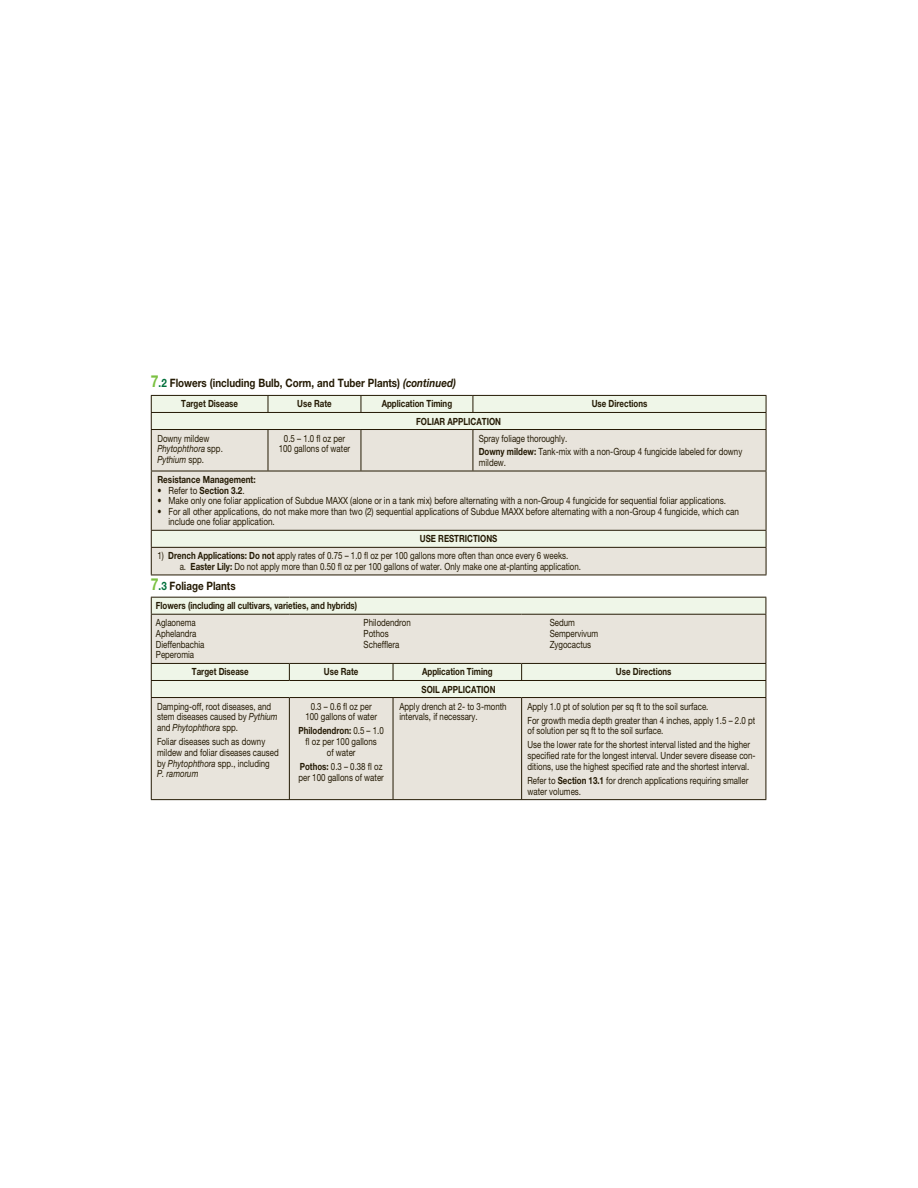
<style>
.page{position:relative;width:918px;height:1188px;background:#fff}
.page>*{position:absolute;margin:0;border:0;box-sizing:border-box;transform-origin:0 0}
.t1{font:700 11.55px "Helvetica Neue LT Pro";color:#241a04;scale:.85 1}
.t2{font:9.9px/10.6px "Helvetica Neue LT Pro";color:#241a04;scale:.8 1}
.t3{font:9.9px/10.5px "Helvetica Neue LT Pro";color:#241a04;scale:.82 1}
.t4{font:700 9.9px "Helvetica Neue LT Pro";color:#241a04;scale:.8 1}
.t5{font:700 9.9px "Helvetica Neue LT Pro";color:#241a04;scale:.82 1}
.s1{font-size:16.5px;color:#7bc142}
.s2{color:#00703c}
.s3{font-style:italic}
.s4{font-weight:700}
.s5{font-weight:400}
</style>
<div class="page">
<div style="left:152px;top:396px;width:614px;height:33px;background:#eff6e8"></div>
<svg style="left:152px;top:430px;width:614px;height:145px;background:#e6e3da"></svg>
<hr style="left:151px;top:395px;width:117px;height:1px;background:#241a04">
<svg style="left:268px;top:396px;width:1px;height:16px"></svg>
<svg style="left:361px;top:396px;width:1px;height:16px"></svg>
<hr style="left:473px;top:395px;width:293px;height:1px;background:#241a04">
<svg style="left:473px;top:396px;width:1px;height:16px"></svg>
<hr style="left:151px;top:412px;width:117px;height:1px;background:#241a04">
<svg style="left:151px;top:396px;width:1px;height:33px"></svg>
<hr style="left:268px;top:412px;width:498px;height:1px;background:#241a04">
<svg style="left:766px;top:396px;width:1px;height:33px"></svg>
<hr style="left:151px;top:429px;width:117px;height:1px;background:#241a04">
<hr style="left:151px;top:430px;width:1px;height:41px;background:#241a04">
<hr style="left:268px;top:429px;width:93px;height:1px;background:#241a04">
<hr style="left:268px;top:430px;width:1px;height:41px;background:#241a04">
<hr style="left:361px;top:429px;width:112px;height:1px;background:#241a04">
<hr style="left:361px;top:430px;width:1px;height:41px;background:#241a04">
<hr style="left:473px;top:429px;width:293px;height:1px;background:#241a04">
<hr style="left:473px;top:430px;width:1px;height:41px;background:#241a04">
<hr style="left:766px;top:430px;width:1px;height:41px;background:#241a04">
<hr style="left:151px;top:471px;width:117px;height:1px;background:#241a04">
<hr style="left:151px;top:471px;width:1px;height:59px;background:#241a04">
<hr style="left:268px;top:471px;width:498px;height:1px;background:#241a04">
<hr style="left:766px;top:471px;width:1px;height:59px;background:#241a04">
<hr style="left:151px;top:530px;width:117px;height:1px;background:#241a04">
<hr style="left:268px;top:530px;width:498px;height:1px;background:#241a04">
<hr style="left:151px;top:547px;width:117px;height:1px;background:#241a04">
<svg style="left:151px;top:531px;width:1px;height:44px"></svg>
<hr style="left:268px;top:547px;width:498px;height:1px;background:#241a04">
<svg style="left:766px;top:531px;width:1px;height:44px"></svg>
<hr style="left:151px;top:575px;width:615px;height:1px;background:#241a04">
<hr style="left:268px;top:395px;width:205px;height:1px;background:#241a04">
<div style="left:152px;top:598px;width:614px;height:16px;background:#eff6e8"></div>
<svg style="left:152px;top:615px;width:614px;height:184px;background:#e8e6dd"></svg>
<hr style="left:151px;top:597px;width:138px;height:1px;background:#241a04">
<svg style="left:151px;top:598px;width:1px;height:16px"></svg>
<hr style="left:289px;top:597px;width:477px;height:1px;background:#241a04">
<svg style="left:766px;top:598px;width:1px;height:16px"></svg>
<hr style="left:151px;top:614px;width:138px;height:1px;background:#241a04">
<hr style="left:151px;top:615px;width:1px;height:48px;background:#241a04">
<hr style="left:522px;top:614px;width:244px;height:1px;background:#241a04">
<hr style="left:766px;top:615px;width:1px;height:48px;background:#241a04">
<hr style="left:151px;top:663px;width:138px;height:1px;background:#241a04">
<svg style="left:289px;top:664px;width:1px;height:16px"></svg>
<svg style="left:393px;top:664px;width:1px;height:16px"></svg>
<hr style="left:522px;top:663px;width:244px;height:1px;background:#241a04">
<svg style="left:521px;top:664px;width:1px;height:16px"></svg>
<hr style="left:151px;top:680px;width:138px;height:1px;background:#241a04">
<svg style="left:151px;top:664px;width:1px;height:33px"></svg>
<hr style="left:289px;top:680px;width:477px;height:1px;background:#241a04">
<svg style="left:766px;top:664px;width:1px;height:33px"></svg>
<hr style="left:151px;top:697px;width:138px;height:1px;background:#241a04">
<hr style="left:151px;top:698px;width:1px;height:101px;background:#241a04">
<hr style="left:289px;top:697px;width:104px;height:1px;background:#241a04">
<hr style="left:289px;top:698px;width:1px;height:101px;background:#241a04">
<hr style="left:393px;top:697px;width:129px;height:1px;background:#241a04">
<hr style="left:393px;top:698px;width:1px;height:101px;background:#241a04">
<hr style="left:522px;top:697px;width:244px;height:1px;background:#241a04">
<hr style="left:521px;top:698px;width:1px;height:101px;background:#241a04">
<hr style="left:766px;top:698px;width:1px;height:101px;background:#241a04">
<hr style="left:151px;top:799px;width:615px;height:1px;background:#241a04">
<hr style="left:289px;top:614px;width:233px;height:1px;background:#241a04">
<hr style="left:289px;top:663px;width:233px;height:1px;background:#241a04">
<p class="t1" style="left:151px;top:378px;width:361px"><span class="s1">7</span><span class="s2">.2</span> Flowers (including Bulb, Corm, and Tuber Plants) <span class="s3">(continued)</span></p>
<p class="t4" style="left:181px;top:400px;width:73px">Target Disease</p>
<p class="t4" style="left:297px;top:400px;width:45px">Use Rate</p>
<p class="t4" style="left:382px;top:400px;width:90px">Application Timing</p>
<p class="t4" style="left:592px;top:400px;width:71px">Use Directions</p>
<p class="t4" style="left:416px;top:417px;width:107px">FOLIAR APPLICATION</p>
<p class="t2" style="left:157px;top:434px;width:83px">Downy mildew<br><span class="s3">Phytophthora</span> spp.<br><span class="s3">Pythium</span> spp.</p>
<p class="t2" style="left:279px;top:434px;width:91px;text-align:center">0.5 – 1.0 fl oz per<br>100 gallons of water</p>
<p class="t2" style="left:479px;top:432px;width:331px;line-height:14px">Spray foliage thoroughly.<br><span class="s4">Downy mildew:</span> Tank-mix with a non-Group 4 fungicide labeled for downy</p>
<p class="t2" style="left:479px;top:458px;width:36px">mildew.</p>
<p class="t5" style="left:157px;top:476px;width:121px">Resistance Management:</p>
<p class="t5" style="left:157px;top:486px;width:108px"><span class="s5">• Refer to</span> Section 3.2<span class="s5">.</span></p>
<p class="t3" style="left:157px;top:496px;width:695px">• Make only one foliar application of Subdue MAXX (alone or in a tank mix) before alternating with a non-Group 4 fungicide for sequential foliar applications.</p>
<p class="t3" style="left:169px;top:507px;width:697px;text-indent:-11px">• For all other applications, do not make more than two (2) sequential applications of Subdue MAXX before alternating with a non-Group 4 fungicide, which can include one foliar application.</p>
<p class="t4" style="left:420px;top:535px;width:98px">USE RESTRICTIONS</p>
<p class="t2" style="left:180px;top:552px;width:503px;text-indent:-22px">1) <span class="s4">Drench Applications: Do not</span> apply rates of 0.75 – 1.0 fl oz per 100 gallons more often than once every 6 weeks.<br>a. <span class="s4">Easter Lily:</span> Do not apply more than 0.50 fl oz per 100 gallons of water. Only make one at-planting application.</p>
<p class="t1" style="left:151px;top:581px;width:101px"><span class="s1">7</span><span class="s2">.3</span> Foliage Plants</p>
<p class="t4" style="left:156px;top:602px;width:253px">Flowers (including all cultivars, varieties, and hybrids)</p>
<p class="t2" style="left:156px;top:618px;width:62px">Aglaonema<br>Aphelandra<br>Dieffenbachia<br>Peperomia</p>
<p class="t2" style="left:364px;top:618px;width:61px">Philodendron<br>Pothos<br>Schefflera</p>
<p class="t2" style="left:550px;top:618px;width:62px">Sedum<br>Sempervivum<br>Zygocactus</p>
<p class="t4" style="left:192px;top:668px;width:73px">Target Disease</p>
<p class="t4" style="left:324px;top:668px;width:45px">Use Rate</p>
<p class="t4" style="left:422px;top:668px;width:90px">Application Timing</p>
<p class="t4" style="left:616px;top:668px;width:71px">Use Directions</p>
<p class="t4" style="left:422px;top:685px;width:94px">SOIL APPLICATION</p>
<p class="t2" style="left:157px;top:702px;width:152px">Damping-off, root diseases, and stem diseases caused by <span class="s3">Pythium </span>and <span class="s3">Phytophthora</span> spp.</p>
<p class="t2" style="left:157px;top:737px;width:154px">Foliar diseases such as downy mildew and foliar diseases caused by <span class="s3">Phytophthora</span> spp., including<br><span class="s3">P. ramorum</span></p>
<p class="t2" style="left:399px;top:702px;width:136px">Apply drench at 2- to 3-month intervals, if necessary.</p>
<p class="t2" style="left:527px;top:700px;width:286px;line-height:14.1px">Apply 1.0 pt of solution per sq ft to the soil surface.<br>For growth media depth greater than 4 inches, apply 1.5 – 2.0 pt</p>
<p class="t2" style="left:527px;top:725px;width:280px;line-height:14.1px">of solution per sq ft to the soil surface.<br>Use the lower rate for the shortest interval listed and the higher</p>
<p class="t2" style="left:527px;top:751px;width:287px">specified rate for the longest interval. Under severe disease con&shy;ditions, use the highest specified rate and the shortest interval.</p>
<p class="t2" style="left:527px;top:776px;width:278px">Refer to <span class="s4">Section 13.1</span> for drench applications requiring smaller water volumes.</p>
<p class="t2" style="left:305px;top:702px;width:91px;text-align:center">0.3 – 0.6 fl oz per<br>100 gallons of water</p>
<p class="t2" style="left:299px;top:726px;width:108px;text-align:center"><span class="s4">Philodendron:</span> 0.5 – 1.0 fl oz per 100 gallons<br>of water</p>
<p class="t2" style="left:299px;top:762px;width:108px"><span class="s4">Pothos:</span> 0.3 – 0.38 fl oz per 100 gallons of water</p>
</div>
